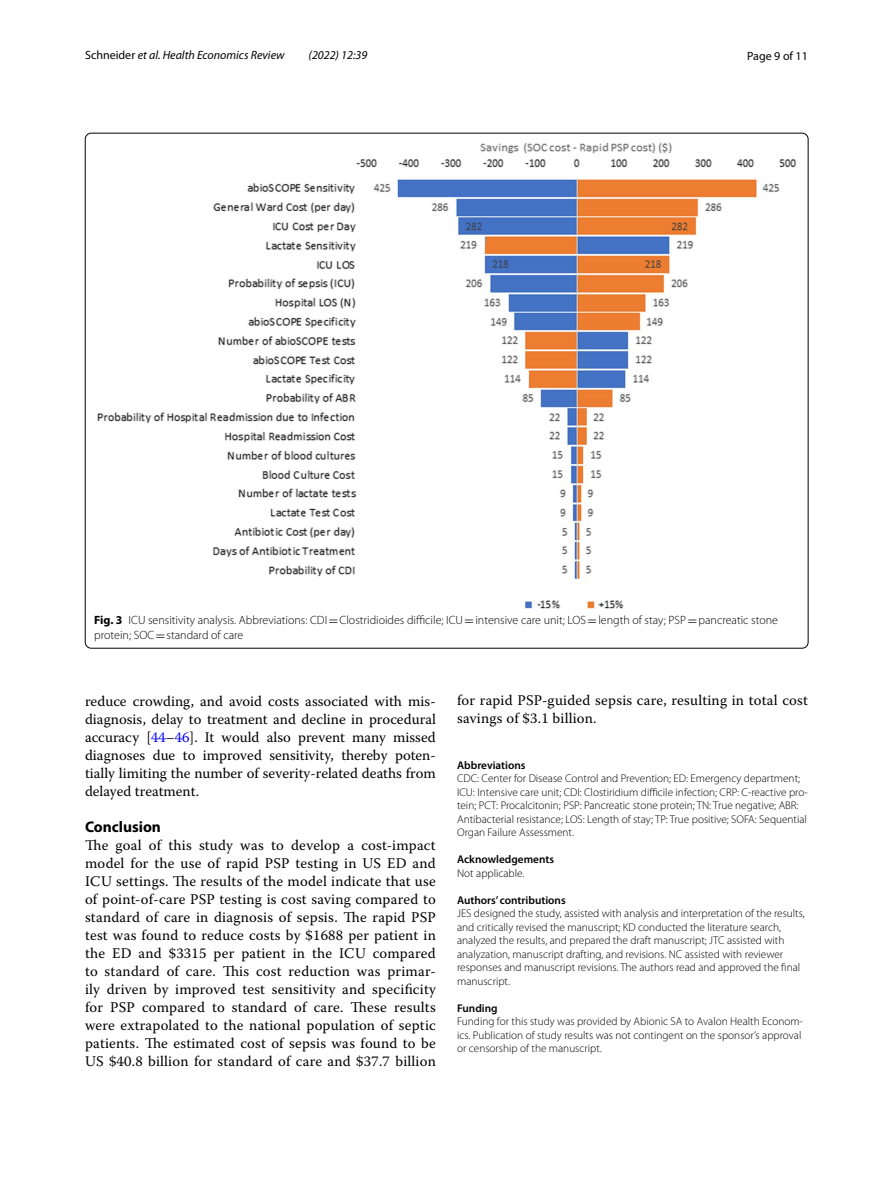
<style>
.page{position:relative;width:893px;height:1187px;background:#fff}
.page>*{position:absolute;margin:0;border:0;box-sizing:border-box;transform-origin:0 0}
.t1{font:700 15.45px "Myriad Pro";color:#000}
.t2{font:14.7px/18px "Warnock Pro";letter-spacing:.015em;color:#000;text-align:justify}
.t3{font:300 12px/15px "Myriad Pro";color:#000}
.t4{font:italic 12px "Myriad Pro";color:#000}
.t5{font:12px "Myriad Pro";color:#000}
.t6{font:300 11.25px/13.5px "Myriad Pro";color:#000}
.t7{font:600 11.25px "Myriad Pro";color:#000}
.s1{font-style:normal}
.s2{font-weight:700}
.s3{font-family:"MTSY";font-weight:400}
.s4{color:#00f}
</style>
<div class="page">
<img style="left:97px;top:142px;width:699px;height:467px">
<p class="t4" style="left:85px;top:48px;width:201px"><span class="s1">Schneider</span> et al. Health Economics Review</p>
<p class="t4" style="left:309px;top:48px;width:60px">(2022) 12:39</p>
<p class="t5" style="left:747px;top:48px;width:62px">Page 9 of 11</p>
<p class="t3" style="left:94px;top:612px;width:685px"><span class="s2">Fig. 3</span> ICU sensitivity analysis. Abbreviations: CDI<span class="s3">=</span>Clostridioides difficile; ICU<span class="s3">=</span>intensive care unit; LOS<span class="s3">=</span>length of stay; PSP<span class="s3">=</span>pancreatic stone protein; SOC<span class="s3">=</span>standard of care</p>
<p class="t2" style="left:85px;top:691px;width:352px">reduce crowding, and avoid costs associated with mis&shy;diagnosis, delay to treatment and decline in procedural accuracy [<span class="s4">44</span>–<span class="s4">46</span>]. It would also prevent many missed diagnoses due to improved sensitivity, thereby poten&shy;tially limiting the number of severity-related deaths from delayed treatment.</p>
<p class="t1" style="left:85px;top:816px;width:77px">Conclusion</p>
<p class="t2" style="left:85px;top:835px;width:352px">The goal of this study was to develop a cost-impact model for the use of rapid PSP testing in US ED and ICU settings. The results of the model indicate that use of point-of-care PSP testing is cost saving compared to standard of care in diagnosis of sepsis. The rapid PSP test was found to reduce costs by $1688 per patient in the ED and $3315 per patient in the ICU compared to standard of care. This cost reduction was primar&shy;ily driven by improved test sensitivity and specificity for PSP compared to standard of care. These results were extrapolated to the national population of septic patients. The estimated cost of sepsis was found to be US $40.8 billion for standard of care and $37.7 billion</p>
<p class="t2" style="left:457px;top:691px;width:352px">for rapid PSP-guided sepsis care, resulting in total cost savings of $3.1 billion.</p>
<p class="t7" style="left:457px;top:757px;width:70px">Abbreviations</p>
<p class="t6" style="left:457px;top:771px;width:352px">CDC: Center for Disease Control and Prevention; ED: Emergency department; ICU: Intensive care unit; CDI: Clostiridium difficile infection; CRP: C-reactive pro&shy;tein; PCT: Procalcitonin; PSP: Pancreatic stone protein; TN: True negative; ABR:<br>Antibacterial resistance; LOS: Length of stay; TP: True positive; SOFA: Sequential Organ Failure Assessment.</p>
<p class="t7" style="left:457px;top:852px;width:98px">Acknowledgements</p>
<p class="t6" style="left:457px;top:866px;width:69px">Not applicable.</p>
<p class="t7" style="left:457px;top:892px;width:110px">Authors’ contributions</p>
<p class="t6" style="left:457px;top:906px;width:349px">JES designed the study, assisted with analysis and interpretation of the results, and critically revised the manuscript; KD conducted the literature search, analyzed the results, and prepared the draft manuscript; JTC assisted with analyzation, manuscript drafting, and revisions. NC assisted with reviewer responses and manuscript revisions. The authors read and approved the final manuscript.</p>
<p class="t7" style="left:457px;top:1000px;width:42px">Funding</p>
<p class="t6" style="left:457px;top:1014px;width:347px">Funding for this study was provided by Abionic SA to Avalon Health Econom&shy;ics. Publication of study results was not contingent on the sponsor’s approval or censorship of the manuscript.</p>
</div>
